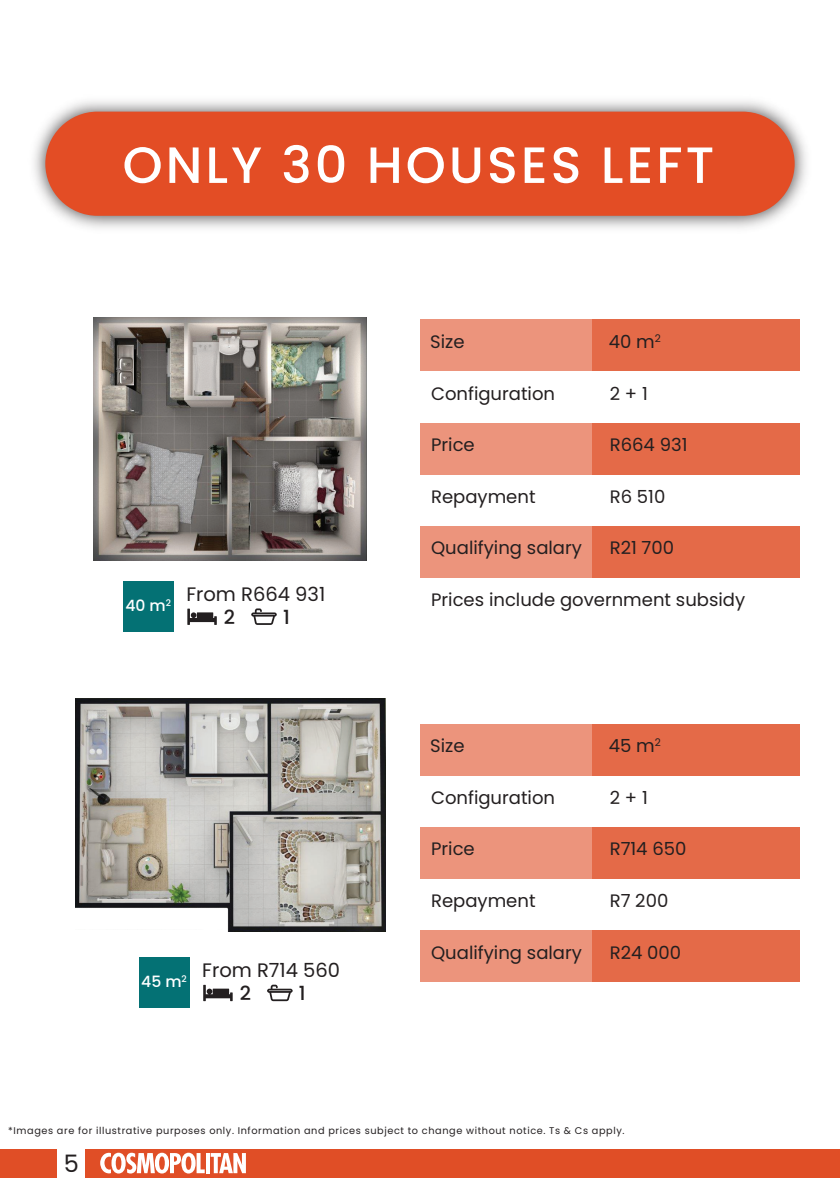
<style>
.page{position:relative;width:840px;height:1191px;background:#fff}
.page>*{position:absolute;margin:0;border:0;box-sizing:border-box;transform-origin:0 0}
.t1{font:500 51px "Poppins";letter-spacing:.06em;color:#fff}
.t2{font:24px "Poppins";color:#231f20}
.t3{font:19.4px/22.8px "Poppins";color:#231f20;text-align:center}
.t4{font:500 19.4px "Poppins";color:#231f20}
.t5{font:18px "Poppins";color:#231f20}
.t6{font:9.8px "Poppins";letter-spacing:.06em;color:#231f20}
.s1{font-weight:500}
</style>
<div class="page">
<div style="left:0;top:1148px;width:57px;height:29px;background:#e04e26"></div>
<div style="left:86px;top:1148px;width:753px;height:29px;background:#e04e26"></div>
<svg style="left:100px;top:1152px;width:104px;height:21px"></svg>
<svg style="left:206px;top:1153px;width:3px;height:20px"></svg>
<svg style="left:210px;top:1153px;width:36px;height:20px"></svg>
<img style="left:93px;top:317px;width:273px;height:243px">
<div style="left:123px;top:581px;width:50px;height:50px;background:#047174"></div>
<svg style="left:187px;top:608px;width:30px;height:17px"></svg>
<svg style="left:251px;top:608px;width:25px;height:17px"></svg>
<img style="left:75px;top:698px;width:310px;height:233px">
<div style="left:139px;top:957px;width:50px;height:50px;background:#047174"></div>
<svg style="left:203px;top:984px;width:29px;height:17px"></svg>
<svg style="left:267px;top:984px;width:25px;height:17px"></svg>
<div style="left:420px;top:320px;width:379px;height:51px;background:#ec947c"></div>
<div style="left:591px;top:320px;width:208px;height:51px;background:#e46a48"></div>
<div style="left:420px;top:423px;width:379px;height:51px;background:#ec947c"></div>
<div style="left:591px;top:423px;width:208px;height:51px;background:#e46a48"></div>
<div style="left:420px;top:526px;width:379px;height:51px;background:#ec947c"></div>
<div style="left:591px;top:526px;width:208px;height:51px;background:#e46a48"></div>
<div style="left:420px;top:724px;width:379px;height:51px;background:#ec947c"></div>
<div style="left:591px;top:724px;width:208px;height:51px;background:#e46a48"></div>
<div style="left:420px;top:827px;width:379px;height:51px;background:#ec947c"></div>
<div style="left:591px;top:827px;width:208px;height:51px;background:#e46a48"></div>
<div style="left:420px;top:930px;width:379px;height:51px;background:#ec947c"></div>
<div style="left:591px;top:930px;width:208px;height:51px;background:#e46a48"></div>
<img style="left:34px;top:101px;width:773px;height:128px">
<div style="left:45px;top:112px;width:749px;height:104px;background:#e34d25;border-radius:52px"></div>
<h1 class="t1" style="left:122px;top:135px;width:593px">ONLY 30 HOUSES LEFT</h1>
<p class="t3" style="left:125px;top:583px;width:201px"><sub>40</sub> <sub>m</sub><sub>2</sub> From R664 931<br><span class="s1">2</span></p>
<p class="t4" style="left:283px;top:606px;width:8px">1</p>
<p class="t3" style="left:141px;top:959px;width:200px"><sub>45</sub> <sub>m</sub><sub>2</sub> From R714 560<br><span class="s1">2</span></p>
<p class="t4" style="left:299px;top:982px;width:8px">1</p>
<p class="t5" style="left:608px;top:331px;width:54px">40 m<sup>2</sup></p>
<p class="t5" style="left:609px;top:383px;width:40px">2 + 1</p>
<p class="t5" style="left:609px;top:434px;width:79px">R664 931</p>
<p class="t5" style="left:609px;top:486px;width:57px">R6 510</p>
<p class="t5" style="left:609px;top:537px;width:66px">R21 700</p>
<p class="t5" style="left:430px;top:331px;width:36px">Size</p>
<p class="t5" style="left:431px;top:383px;width:125px">Configuration</p>
<p class="t5" style="left:431px;top:434px;width:45px">Price</p>
<p class="t5" style="left:431px;top:486px;width:106px">Repayment</p>
<p class="t5" style="left:431px;top:537px;width:152px">Qualifying salary</p>
<p class="t5" style="left:431px;top:589px;width:315px">Prices include government subsidy</p>
<p class="t5" style="left:430px;top:735px;width:36px">Size</p>
<p class="t5" style="left:431px;top:787px;width:125px">Configuration</p>
<p class="t5" style="left:431px;top:838px;width:45px">Price</p>
<p class="t5" style="left:431px;top:890px;width:106px">Repayment</p>
<p class="t5" style="left:431px;top:941px;width:152px">Qualifying salary</p>
<p class="t5" style="left:608px;top:735px;width:54px">45 m<sup>2</sup></p>
<p class="t5" style="left:609px;top:787px;width:40px">2 + 1</p>
<p class="t5" style="left:609px;top:838px;width:78px">R714 650</p>
<p class="t5" style="left:609px;top:890px;width:60px">R7 200</p>
<p class="t5" style="left:609px;top:941px;width:73px">R24 000</p>
<p class="t6" style="left:8px;top:1125px;width:617px">*Images are for illustrative purposes only. Information and prices subject to change without notice. Ts &amp; Cs apply.</p>
<h2 class="t2" style="left:64px;top:1149px;width:17px">5</h2>
</div>
